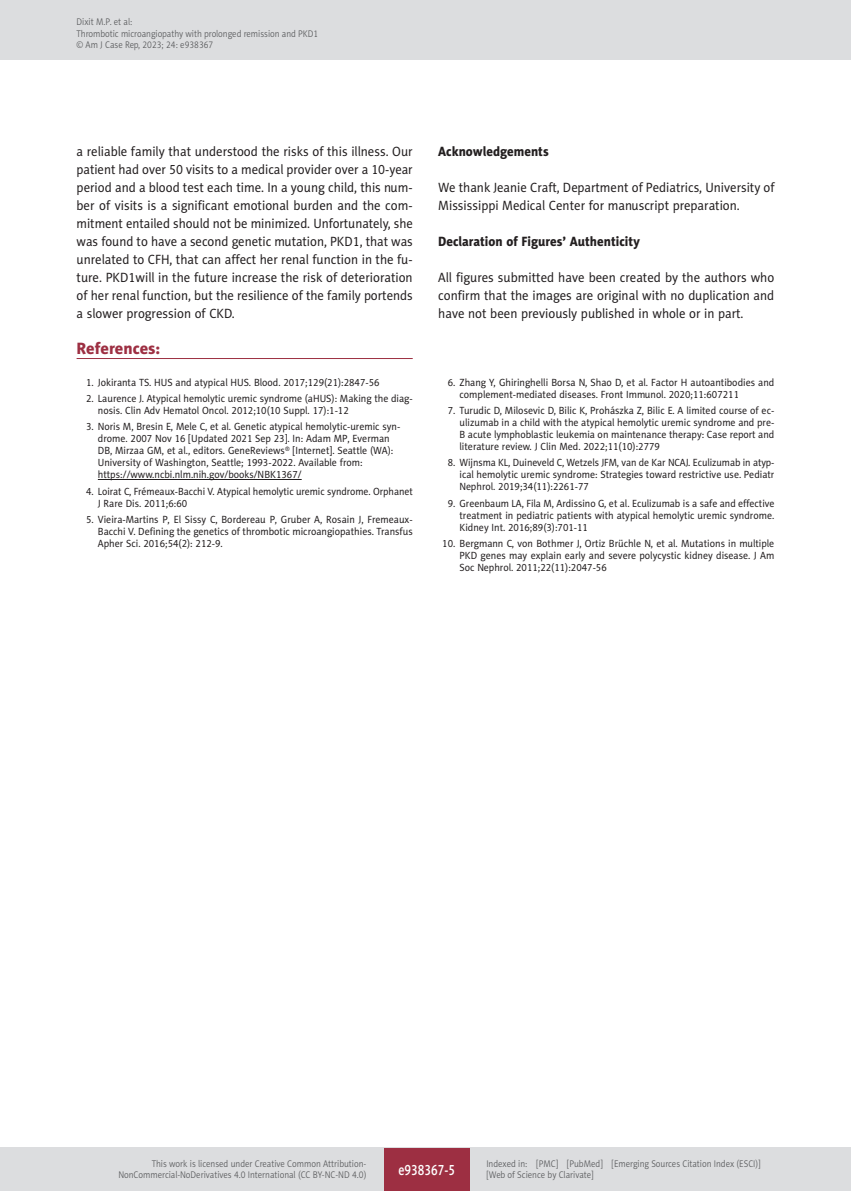
<style>
.page{position:relative;width:851px;height:1191px;background:#fff}
.page>*{position:absolute;margin:0;border:0;box-sizing:border-box;transform-origin:0 0}
.AJCR_Referencje_Tytu{font:16.5px "Naomi Sans EFN Heavy";color:#9d2f42}
.t1{font:15px "Naomi Sans EFN Medium";color:#fff;scale:.8 1}
.AJCR_Body{font:13.5px/18px "Naomi Sans EFN";color:#231f20;text-align:justify;scale:.95 1}
.AJCR_Headline_2{font:13.5px "Naomi Sans EFN Heavy";color:#231f20;scale:.95 1}
.AJCR_Referencje_punk{font:10.5px/12px "Naomi Sans EFN";color:#231f20;scale:.95 1}
.AJCR_Referencje_punk-2{font:10.5px/12px "Naomi Sans EFN";color:#231f20;scale:.94 1}
.AJCR_Referencje_punk-3{font:10.5px/12px "Naomi Sans EFN";color:#231f20;text-align:justify;scale:.93 1}
.t2{font:9.75px/11.2px "Naomi Sans EFN Light";color:#57585a;scale:.9 1}
</style>
<div class="page">
<hr style="left:77px;top:358px;width:335px;height:1px;background:#9d2f42">
<hr style="left:98px;top:479px;width:203px;height:1px;background:#231f20">
<div style="left:0;top:0;width:850px;height:60px;background:#dcdddf"></div>
<div style="left:0;top:1148px;width:850px;height:43px;background:#dcdddf"></div>
<div style="left:384px;top:1147px;width:85px;height:43px;background:#9d2f42"></div>
<p class="t2" style="left:77px;top:16px;width:270px">Dixit M.P. et al:<br>Thrombotic microangiopathy with prolonged remission and PKD1 © Am J Case Rep, 2023; 24: e938367</p>
<p class="AJCR_Body" style="left:77px;top:142px;width:355px">a reliable family that understood the risks of this illness. Our patient had over 50 visits to a medical provider over a 10-year period and a blood test each time. In a young child, this num&shy;ber of visits is a significant emotional burden and the com&shy;mitment entailed should not be minimized. Unfortunately, she was found to have a second genetic mutation, PKD1, that was unrelated to CFH, that can affect her renal function in the fu&shy;ture. PKD1will in the future increase the risk of deterioration of her renal function, but the resilience of the family portends a slower progression of CKD.</p>
<p class="AJCR_Referencje_Tytu" style="left:77px;top:338px;width:85px">References:</p>
<p class="AJCR_Referencje_punk" style="left:86px;top:376px;width:310px">1. Jokiranta TS. HUS and atypical HUS. Blood. 2017;129(21):2847-56</p>
<p class="AJCR_Referencje_punk" style="left:98px;top:393px;width:333px;text-indent:-12px">2. Laurence J. Atypical hemolytic uremic syndrome (aHUS): Making the diag&shy;nosis. Clin Adv Hematol Oncol. 2012;10(10 Suppl. 17):1-12</p>
<p class="AJCR_Referencje_punk" style="left:98px;top:421px;width:320px;text-indent:-12px">3. Noris M, Bresin E, Mele C, et al. Genetic atypical hemolytic-uremic syn&shy;drome. 2007 Nov 16 [Updated 2021 Sep 23]. In: Adam MP, Everman DB, Mirzaa GM, et al., editors. GeneReviews<sup>®</sup> [Internet]. Seattle (WA):<br>University of Washington, Seattle; 1993-2022. Available from: https://www.ncbi.nlm.nih.gov/books/NBK1367/</p>
<p class="AJCR_Referencje_punk-2" style="left:98px;top:485px;width:336px;text-indent:-12px">4. Loirat C, Frémeaux-Bacchi V. Atypical hemolytic uremic syndrome. Orphanet<br>J Rare Dis. 2011;6:60</p>
<p class="AJCR_Referencje_punk" style="left:98px;top:513px;width:333px;text-align:justify;text-indent:-12px">5. Vieira-Martins P, El Sissy C, Bordereau P, Gruber A, Rosain J, Fremeaux-Bacchi V. Defining the genetics of thrombotic microangiopathies. Transfus Apher Sci. 2016;54(2): 212-9.</p>
<p class="AJCR_Headline_2" style="left:438px;top:143px;width:118px">Acknowledgements</p>
<p class="AJCR_Body" style="left:438px;top:178px;width:355px">We thank Jeanie Craft, Department of Pediatrics, University of<br>Mississippi Medical Center for manuscript preparation.</p>
<p class="AJCR_Headline_2" style="left:438px;top:233px;width:214px">Declaration of Figures’ Authenticity</p>
<p class="AJCR_Body" style="left:438px;top:268px;width:355px">All figures submitted have been created by the authors who confirm that the images are original with no duplication and have not been previously published in whole or in part.</p>
<p class="AJCR_Referencje_punk" style="left:459px;top:376px;width:333px;text-indent:-12px">6. Zhang Y, Ghiringhelli Borsa N, Shao D, et al. Factor H autoantibodies and complement-mediated diseases. Front Immunol. 2020;11:607211</p>
<p class="AJCR_Referencje_punk" style="left:459px;top:405px;width:333px;text-align:justify;text-indent:-12px">7. Turudic D, Milosevic D, Bilic K, Prohászka Z, Bilic E. A limited course of ec&shy;ulizumab in a child with the atypical hemolytic uremic syndrome and pre-B acute lymphoblastic leukemia on maintenance therapy: Case report and literature review. J Clin Med. 2022;11(10):2779</p>
<p class="AJCR_Referencje_punk-3" style="left:459px;top:457px;width:340px;text-indent:-12px">8. Wijnsma KL, Duineveld C, Wetzels JFM, van de Kar NCAJ. Eculizumab in atyp&shy;ical hemolytic uremic syndrome: Strategies toward restrictive use. Pediatr Nephrol. 2019;34(11):2261-77</p>
<p class="AJCR_Referencje_punk-2" style="left:459px;top:497px;width:336px;text-align:justify;text-indent:-12px">9. Greenbaum LA, Fila M, Ardissino G, et al. Eculizumab is a safe and effective treatment in pediatric patients with atypical hemolytic uremic syndrome.<br>Kidney Int. 2016;89(3):701-11</p>
<p class="AJCR_Referencje_punk" style="left:459px;top:537px;width:333px;text-align:justify;text-indent:-17px">10. Bergmann C, von Bothmer J, Ortiz Brüchle N, et al. Mutations in multiple PKD genes may explain early and severe polycystic kidney disease. J Am Soc Nephrol. 2011;22(11):2047-56</p>
<p class="t2" style="left:118px;top:1158px;width:277px;text-align:right">This work is licensed under Creative Common Attribution-<br>NonCommercial-NoDerivatives 4.0 International (CC BY-NC-ND 4.0)</p>
<h2 class="t1" style="left:398px;top:1160px;width:72px">e938367-5</h2>
<p class="t2" style="left:486px;top:1158px;width:306px">Indexed in: [PMC] [PubMed] [Emerging Sources Citation Index (ESCI)] [Web of Science by Clarivate]</p>
</div>
